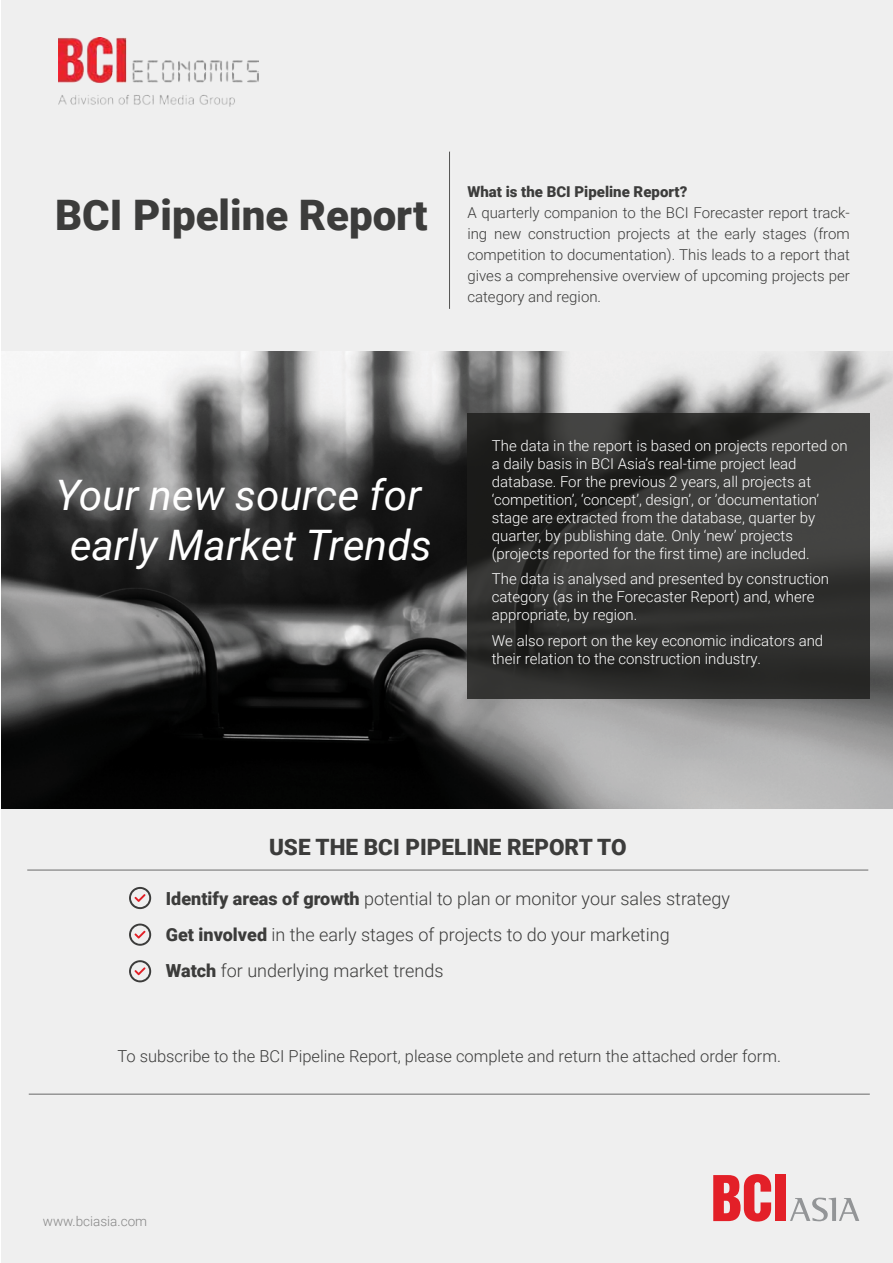
<style>
.page{position:relative;width:893px;height:1263px;background:#fff}
.page>*{position:absolute;margin:0;border:0;box-sizing:border-box;transform-origin:0 0}
.t1{font:italic 42px/50.4px "Roboto";color:#fff;text-align:center}
.t2{font:900 42px "Roboto";color:#3c3c3b}
.t3{font:900 22.5px "Roboto";color:#3c3c3b}
.t4{font:300 18px/36px "Roboto";color:#3c3c3b}
.t5{font:300 16.5px "Roboto";color:#3c3c3b}
.t6{font:300 15px/18px "Roboto";color:#fff}
.t7{font:300 15px/21px "Roboto";color:#3c3c3b;text-align:justify}
.t8{font:900 15px "Roboto";color:#3c3c3b}
.t9{font:300 13.5px "Roboto";color:#878787}
.s1{font-weight:900}
</style>
<div class="page">
<div style="left:1px;top:808px;width:892px;height:455px;background:#efefef"></div>
<img style="left:1px;top:350px;width:892px;height:458px">
<div style="left:1px;top:0;width:892px;height:350px;background:#efefef"></div>
<svg style="left:467px;top:413px;width:402px;height:286px;background:#30302e"></svg>
<hr style="left:27px;top:870px;width:841px;height:1px;background:#646464">
<hr style="left:449px;top:152px;width:1px;height:157px;background:#3c3c3b">
<hr style="left:450px;top:152px;width:1px;height:157px;background:#f6f6f6">
<img style="left:58px;top:38px;width:200px;height:68px">
<hr style="left:29px;top:1094px;width:841px;height:1px;background:#646464">
<svg style="left:129px;top:887px;width:22px;height:22px"></svg>
<svg style="left:129px;top:923px;width:22px;height:23px"></svg>
<svg style="left:129px;top:960px;width:22px;height:22px"></svg>
<svg style="left:790px;top:1197px;width:69px;height:24px"></svg>
<svg style="left:713px;top:1174px;width:58px;height:47px"></svg>
<div style="left:775px;top:1175px;width:10px;height:46px;background:#e32028"></div>
<h1 class="t2" style="left:55px;top:186px;width:374px">BCI Pipeline Report</h1>
<p class="t8" style="left:467px;top:181px;width:221px">What is the BCI Pipeline Report?</p>
<p class="t7" style="left:467px;top:201px;width:384px">A quarterly companion to the BCI Forecaster report track&shy;ing new construction projects at the early stages (from competition to documentation). This leads to a report that gives a comprehensive overview of upcoming projects per category and region.</p>
<h1 class="t1" style="left:55px;top:468px;width:378px">Your new source for early Market Trends</h1>
<p class="t6" style="left:492px;top:436px;width:357px">The data in the report is based on projects reported on a daily basis in BCI Asia’s real-time project lead database. For the previous 2 years, all projects at ‘competition’, ‘concept’, design’, or ’documentation’ stage are extracted from the database, quarter by quarter, by publishing date. Only ‘new’ projects (projects reported for the first time) are included.</p>
<p class="t6" style="left:492px;top:569px;width:339px">The data is analysed and presented by construction category (as in the Forecaster Report) and, where appropriate, by region.</p>
<p class="t6" style="left:492px;top:631px;width:333px">We also report on the key economic indicators and their relation to the construction industry.</p>
<h2 class="t3" style="left:269px;top:831px;width:359px">USE THE BCI PIPELINE REPORT TO</h2>
<p class="t4" style="left:166px;top:880px;width:566px"><span class="s1">Identify areas of growth</span> potential to plan or monitor your sales strategy<br><span class="s1">Get involved</span> in the early stages of projects to do your marketing<br><span class="s1">Watch</span> for underlying market trends</p>
<p class="t5" style="left:117px;top:1045px;width:665px">To subscribe to the BCI Pipeline Report, please complete and return the attached order form.</p>
<p class="t9" style="left:43px;top:1211px;width:106px">www.bciasia.com</p>
</div>
